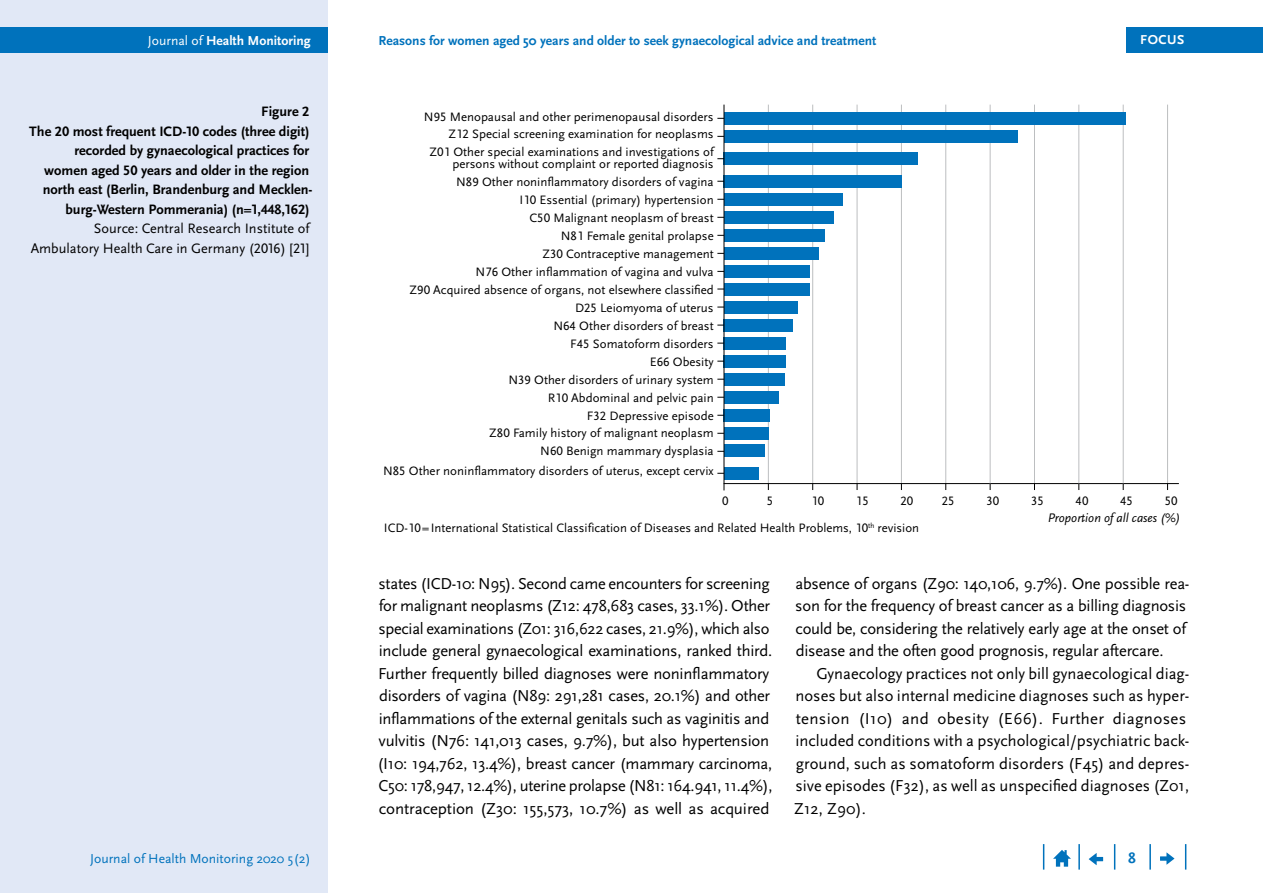
<style>
.page{position:relative;width:1263px;height:893px;background:#fff}
.page>*{position:absolute;margin:0;border:0;box-sizing:border-box;transform-origin:0 0}
.Copy_Einzug{font:16.5px/22.5px "Scala Sans Pro";letter-spacing:-.015em;color:#000}
.Copy_Einzug-2{font:16.5px/22.5px "Scala Sans Pro";letter-spacing:.005em;color:#000}
.t1{font:700 15.75px "Scala Sans Pro";color:#0072bc}
.t2{font:700 14.25px/19.5px "Scala Sans Pro";color:#000;text-align:right}
.t3{font:14.25px/19.5px "Scala Sans Pro";color:#000;text-align:right}
.t4{font:700 13.65px "Scala Sans Pro";color:#0072bc}
.t5{font:13.65px "Scala Sans Pro";color:#0072bc}
.t6{font:700 13.65px "Scala Sans Pro";color:#fff}
.t7{font:700 13.5px "Scala Sans Pro";letter-spacing:.04em;color:#fff}
.t8{font:italic 12.9px "Scala Sans Pro";color:#000}
.t9{font:12.75px/18px "Scala Sans Pro";color:#000;text-align:right}
.s1{font-weight:400}
</style>
<div class="page">
<div style="left:0;top:0;width:327px;height:893px;background:#e1e8f6"></div>
<div style="left:0;top:28px;width:327px;height:25px;background:#0072bc"></div>
<svg style="left:1185px;top:844px;width:1px;height:26px"></svg>
<hr style="left:1149px;top:844px;width:2px;height:26px;background:#0072bc">
<svg style="left:1114px;top:844px;width:1px;height:26px"></svg>
<hr style="left:1078px;top:844px;width:2px;height:26px;background:#0072bc">
<svg style="left:1043px;top:844px;width:1px;height:26px"></svg>
<svg style="left:1053px;top:850px;width:18px;height:17px"></svg>
<svg style="left:1089px;top:853px;width:14px;height:12px"></svg>
<svg style="left:1160px;top:852px;width:14px;height:13px"></svg>
<div style="left:1126px;top:28px;width:137px;height:25px;background:#0072bc"></div>
<hr style="left:768px;top:105px;width:1px;height:379px;background:#bcbec0">
<hr style="left:812px;top:105px;width:1px;height:379px;background:#bcbec0">
<hr style="left:857px;top:105px;width:1px;height:379px;background:#bcbec0">
<hr style="left:901px;top:105px;width:1px;height:379px;background:#bcbec0">
<hr style="left:945px;top:105px;width:1px;height:379px;background:#bcbec0">
<hr style="left:1034px;top:105px;width:1px;height:379px;background:#bcbec0">
<hr style="left:1167px;top:105px;width:1px;height:379px;background:#bcbec0">
<hr style="left:724px;top:483px;width:455px;height:1px;background:#000">
<hr style="left:990px;top:105px;width:1px;height:379px;background:#bcbec0">
<hr style="left:1078px;top:105px;width:1px;height:379px;background:#bcbec0">
<hr style="left:1123px;top:105px;width:1px;height:379px;background:#bcbec0">
<div style="left:724px;top:467px;width:34px;height:12px;background:#0072bc"></div>
<div style="left:724px;top:444px;width:41px;height:13px;background:#0072bc"></div>
<div style="left:724px;top:427px;width:44px;height:13px;background:#0072bc"></div>
<div style="left:724px;top:409px;width:46px;height:13px;background:#0072bc"></div>
<div style="left:724px;top:391px;width:55px;height:13px;background:#0072bc"></div>
<div style="left:724px;top:373px;width:60px;height:13px;background:#0072bc"></div>
<div style="left:724px;top:355px;width:62px;height:13px;background:#0072bc"></div>
<div style="left:724px;top:337px;width:62px;height:13px;background:#0072bc"></div>
<div style="left:724px;top:319px;width:69px;height:13px;background:#0072bc"></div>
<div style="left:724px;top:301px;width:73px;height:13px;background:#0072bc"></div>
<div style="left:724px;top:283px;width:86px;height:13px;background:#0072bc"></div>
<div style="left:724px;top:265px;width:86px;height:13px;background:#0072bc"></div>
<div style="left:724px;top:247px;width:95px;height:13px;background:#0072bc"></div>
<div style="left:724px;top:229px;width:101px;height:12px;background:#0072bc"></div>
<div style="left:724px;top:211px;width:110px;height:12px;background:#0072bc"></div>
<div style="left:724px;top:193px;width:119px;height:12px;background:#0072bc"></div>
<div style="left:724px;top:175px;width:178px;height:12px;background:#0072bc"></div>
<div style="left:724px;top:152px;width:194px;height:13px;background:#0072bc"></div>
<div style="left:724px;top:130px;width:293px;height:12px;background:#0072bc"></div>
<div style="left:724px;top:112px;width:401px;height:12px;background:#0072bc"></div>
<hr style="left:724px;top:105px;width:1px;height:385px;background:#000">
<p class="t6" style="left:148px;top:33px;width:164px"><span class="s1">Journal of</span> Health Monitoring</p>
<p class="t4" style="left:378px;top:33px;width:499px">Reasons for women aged 50 years and older to seek gynaecological advice and treatment</p>
<p class="t7" style="left:1140px;top:32px;width:46px">FOCUS</p>
<p class="t2" style="left:29px;top:102px;width:285px">Figure 2<br>The 20 most frequent ICD-10 codes (three digit) recorded by gynaecological practices for<br>women aged 50 years and older in the region north east (Berlin, Brandenburg and Mecklen&shy;burg-Western Pommerania) (n=1,448,162)</p>
<p class="t3" style="left:31px;top:219px;width:280px">Source: Central Research Institute of<br>Ambulatory Health Care in Germany (2016) [21]</p>
<p class="t9" style="left:424px;top:109px;width:291px;line-height:16.5px">N95 Menopausal and other perimenopausal disorders<br>Z12 Special screening examination for neoplasms</p>
<p class="t9" style="left:430px;top:146px;width:286px;line-height:12px">Z01 Other special examinations and investigations of persons without complaint or reported diagnosis</p>
<p class="t9" style="left:410px;top:173px;width:306px">N89 Other noninflammatory disorders of vagina<br>I10 Essential (primary) hypertension<br>C50 Malignant neoplasm of breast<br>N81 Female genital prolapse<br>Z30 Contraceptive management<br>N76 Other inflammation of vagina and vulva<br>Z90 Acquired absence of organs, not elsewhere classified D25 Leiomyoma of uterus<br>N64 Other disorders of breast<br>F45 Somatoform disorders<br>E66 Obesity<br>N39 Other disorders of urinary system<br>R10 Abdominal and pelvic pain<br>F32 Depressive episode<br>Z80 Family history of malignant neoplasm<br>N60 Benign mammary dysplasia</p>
<p class="t9" style="left:383px;top:462px;width:332px">N85 Other noninflammatory disorders of uterus, except cervix</p>
<p class="t9" style="left:722px;top:492px;width:8px">0</p>
<p class="t9" style="left:767px;top:492px;width:8px">5</p>
<p class="t9" style="left:811px;top:492px;width:14px">10</p>
<p class="t9" style="left:856px;top:492px;width:14px">15</p>
<p class="t9" style="left:900px;top:492px;width:14px">20</p>
<p class="t9" style="left:942px;top:492px;width:14px">25</p>
<p class="t9" style="left:986px;top:492px;width:14px">30</p>
<p class="t9" style="left:1031px;top:492px;width:14px">35</p>
<p class="t9" style="left:1075px;top:492px;width:14px">40</p>
<p class="t9" style="left:1120px;top:492px;width:14px">45</p>
<p class="t9" style="left:1165px;top:492px;width:14px">50</p>
<p class="t9" style="left:384px;top:519px;width:537px">ICD-10=International Statistical Classification of Diseases and Related Health Problems, 10<sup>th</sup> revision</p>
<p class="t8" style="left:1048px;top:510px;width:134px">Proportion of all cases (%)</p>
<p class="Copy_Einzug" style="left:377px;top:572px;width:397px">states (ICD-10: N95). Second came encounters for screening for malignant neoplasms (Z12: 478,683 cases, 33.1%). Other special examinations (Z01: 316,622 cases, 21.9%), which also include general gynaecological examinations, ranked third.<br>Further frequently billed diagnoses were noninflammatory disorders of vagina (N89: 291,281 cases, 20.1%) and other inflammations of the external genitals such as vaginitis and vulvitis (N76: 141,013 cases, 9.7%), but also hypertension (I10: 194,762, 13.4%), breast cancer (mammary carcinoma, C50: 178,947, 12.4%), uterine prolapse (N81: 164.941, 11.4%), contraception (Z30: 155,573, 10.7%) as well as acquired</p>
<p class="Copy_Einzug" style="left:795px;top:572px;width:396px">absence of organs (Z90: 140,106, 9.7%). One possible rea&shy;son for the frequency of breast cancer as a billing diagnosis could be, considering the relatively early age at the onset of disease and the often good prognosis, regular aftercare.</p>
<p class="Copy_Einzug-2" style="left:794px;top:662px;width:397px;text-indent:22px">Gynaecology practices not only bill gynaecological diag&shy;noses but also internal medicine diagnoses such as hyper&shy;tension (I10) and obesity (E66). Further diagnoses included conditions with a psychological/psychiatric back&shy;ground, such as somatoform disorders (F45) and depres&shy;sive episodes (F32), as well as unspecified diagnoses (Z01, Z12, Z90).</p>
<p class="t5" style="left:90px;top:850px;width:222px">Journal of Health Monitoring 2020 5(2)</p>
<p class="t1" style="left:1128px;top:849px;width:9px">8</p>
</div>
